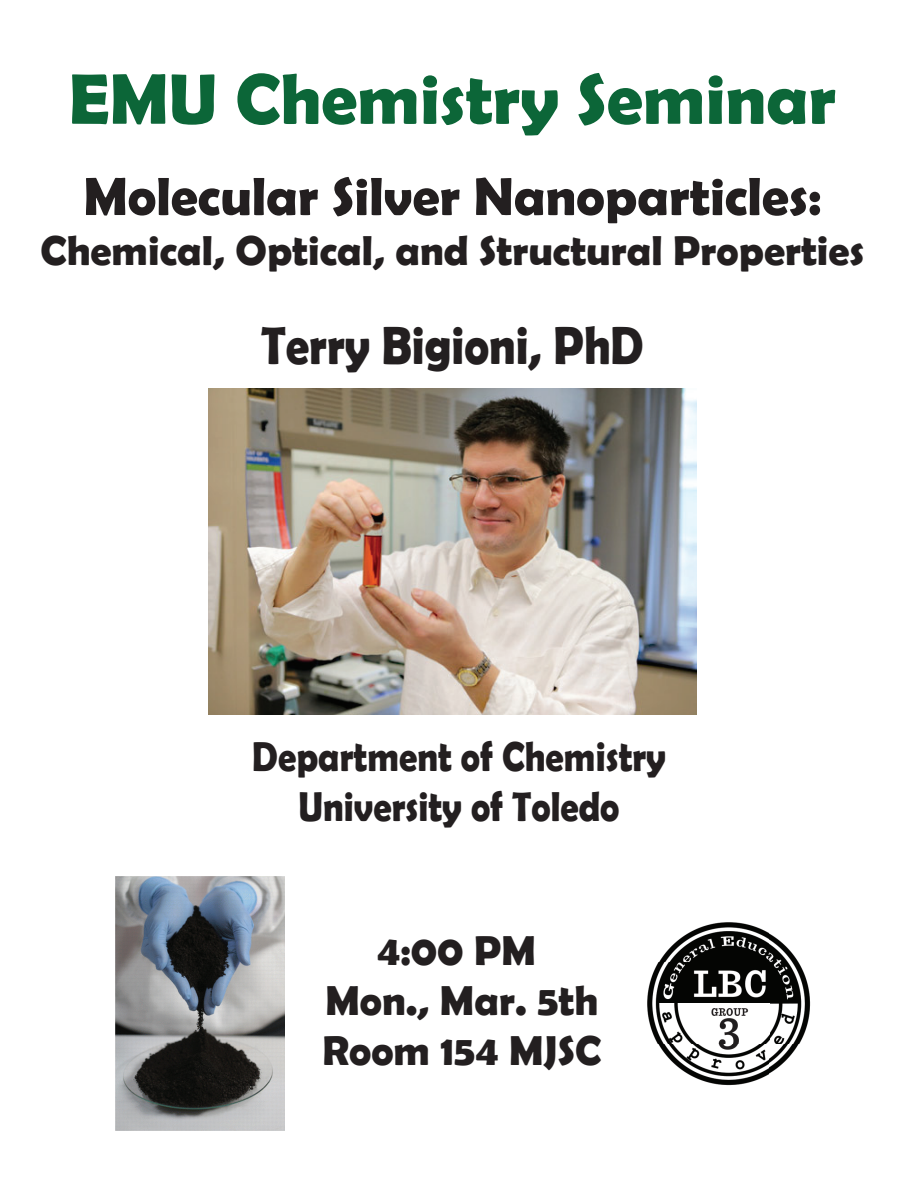
<style>
.page{position:relative;width:918px;height:1188px;background:#fff}
.page>*{position:absolute;margin:0;border:0;box-sizing:border-box;transform-origin:0 0}
.t1{font:700 72px "Berlin Sans FB Demi";color:#0c6638}
.t2{font:700 54px "Berlin Sans FB Demi";color:#231f20}
.t3{font:700 54px "Berlin Sans FB Demi";color:#231f20;scale:.87 1}
.t4{font:700 42px/50.4px "Berlin Sans FB Demi";color:#231f20;text-align:center}
.t5{font:700 42px/50.4px "Berlin Sans FB Demi";color:#231f20;text-align:center;scale:.87 1}
</style>
<div class="page">
<img style="left:647px;top:922px;width:164px;height:164px">
<img style="left:208px;top:389px;width:489px;height:325px">
<img style="left:115px;top:877px;width:170px;height:253px">
<h1 class="t1" style="left:69px;top:66px;width:769px">EMU Chemistry Seminar</h1>
<p class="t2" style="left:84px;top:172px;width:739px">Molecular Silver Nanoparticles:</p>
<p class="t4" style="left:41px;top:227px;width:825px">Chemical, Optical, and Structural Properties</p>
<p class="t3" style="left:261px;top:321px;width:442px">Terry Bigioni, PhD</p>
<p class="t5" style="left:252px;top:733px;width:477px">Department of Chemistry<br>University of Toledo</p>
<p class="t4" style="left:322px;top:926px;width:280px">4:00 PM<br>Mon., Mar. 5th<br>Room 154 MJSC</p>
</div>
